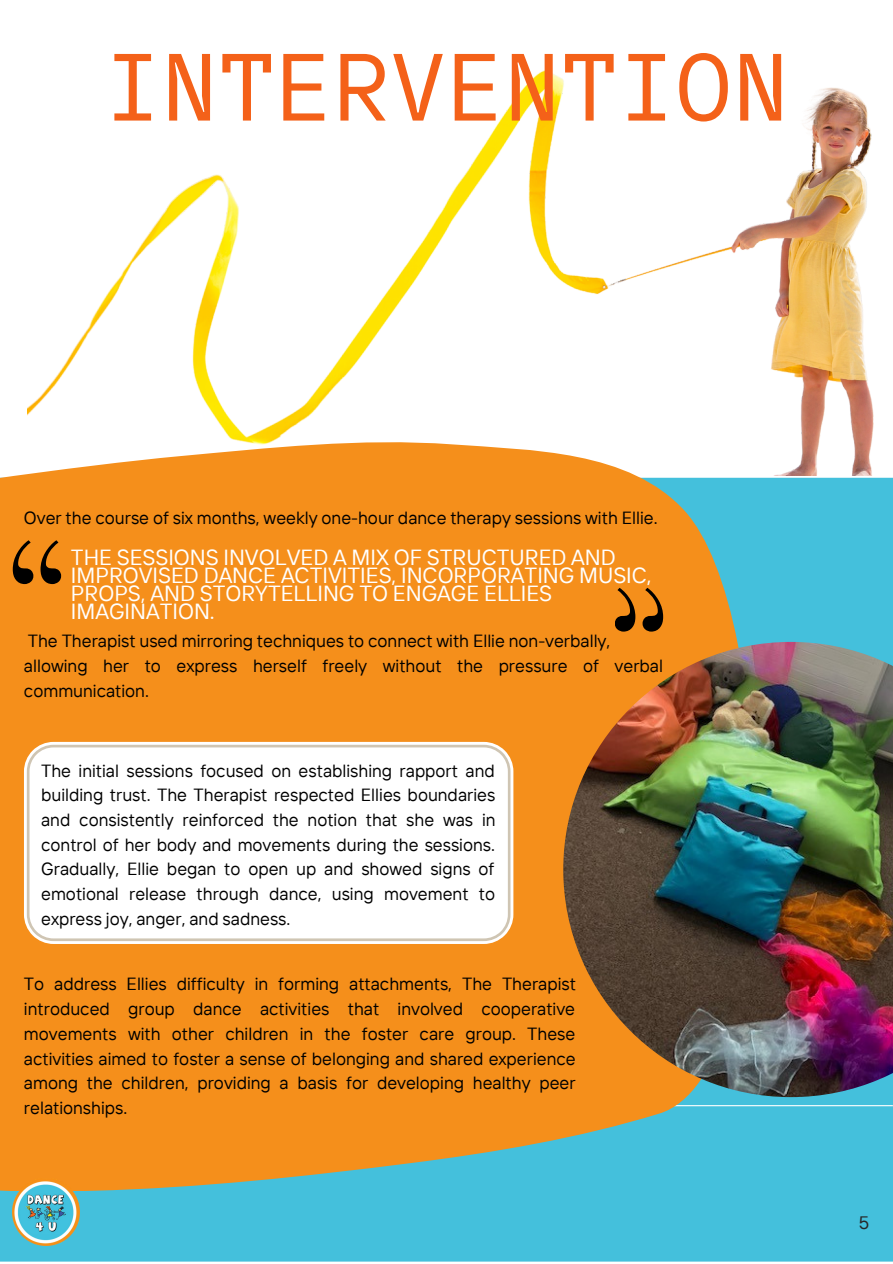
<style>
.page{position:relative;width:893px;height:1264px;background:#fff}
.page>*{position:absolute;margin:0;border:0;box-sizing:border-box;transform-origin:0 0}
.t1{font:95.1px "TT Interphases Mono";color:#f46119}
.t2{font:21.9px/18px "TT Interphases";color:#fff}
.t3{font:18px "TT Interphases";color:#272727}
.t4{font:17.55px/24.8px "TT Interphases";color:#000;text-align:justify}
</style>
<div class="page">
<img style="left:28px;top:70px;width:846px;height:406px">
<div style="left:0;top:477px;width:892px;height:785px;background:#44c0dc"></div>
<hr style="left:0;top:1105px;width:892px;height:1px;background:#fff">
<svg style="left:0;top:441px;width:753px;height:749px;background:#e69733"></svg>
<svg style="left:13px;top:540px;width:48px;height:44px;background:#9b5a11"></svg>
<svg style="left:615px;top:588px;width:48px;height:43px;background:#995910"></svg>
<svg style="left:24px;top:742px;width:489px;height:202px"></svg>
<svg style="left:27px;top:744px;width:483px;height:197px;background:#dacdb8"></svg>
<svg style="left:30px;top:747px;width:478px;height:191px"></svg>
<img style="left:563px;top:642px;width:329px;height:455px">
<img style="left:13px;top:1178px;width:66px;height:67px">
<p class="t1" style="left:104px;top:29px;width:686px">INTERVENTION</p>
<p class="t4" style="left:24px;top:504px;width:635px">Over the course of six months, weekly one-hour dance therapy sessions with Ellie.</p>
<p class="t2" style="left:71px;top:547px;width:582px">THE SESSIONS INVOLVED A MIX OF STRUCTURED AND IMPROVISED DANCE ACTIVITIES, INCORPORATING MUSIC, PROPS, AND STORYTELLING TO ENGAGE ELLIES IMAGINATION.</p>
<p class="t4" style="left:28px;top:628px;width:584px">The Therapist used mirroring techniques to connect with Ellie non-verbally,</p>
<p class="t4" style="left:24px;top:653px;width:640px">allowing her to express herself freely without the pressure of verbal communication.</p>
<p class="t4" style="left:41px;top:757px;width:456px">The initial sessions focused on establishing rapport and building trust. The Therapist respected Ellies boundaries and consistently reinforced the notion that she was in control of her body and movements during the sessions.<br>Gradually, Ellie began to open up and showed signs of emotional release through dance, using movement to express joy, anger, and sadness.</p>
<p class="t4" style="left:24px;top:971px;width:553px">To address Ellies difficulty in forming attachments, The Therapist introduced group dance activities that involved cooperative movements with other children in the foster care group. These activities aimed to foster a sense of belonging and shared experience among the children, providing a basis for developing healthy peer relationships.</p>
<p class="t3" style="left:858px;top:1211px;width:12px">5</p>
</div>
